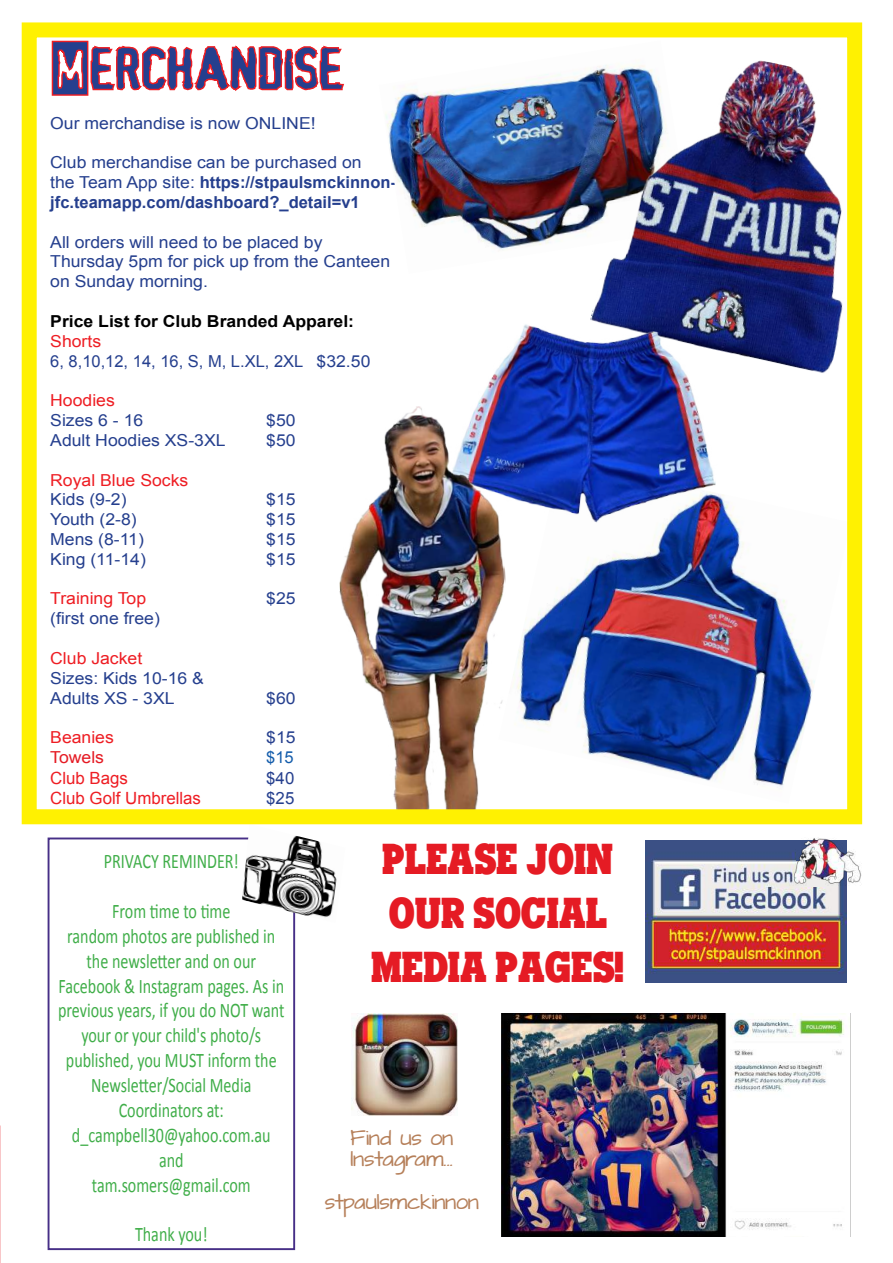
<style>
.page{position:relative;width:893px;height:1263px;background:#fff}
.page>*{position:absolute;margin:0;border:0;box-sizing:border-box;transform-origin:0 0}
.t1{font:56.25px "Alias";color:#253f8e;scale:1.07 1}
.t2{font:45px/54px "Manhandle Slab";color:#e51b24;text-align:center}
.t3{font:20.7px/24.9px "Calibri";color:#40ae49;text-align:center;scale:.77 1}
.t4{font:18px/21.6px "Architects Daughter";color:#b6805a}
.t5{font:16.8px "Arial";color:#ee1d23}
.t6{font:16.8px "Arial";color:#253f8e}
.t7{font:16.5px/19.8px "Arial";color:#253f8e;scale:1.07 1}
.t8{font:700 16.5px/19.8px "Arial";color:#253f8e}
.t9{font:16.5px "Arial";color:#ee1d23;scale:1.07 1}
.t10{font:16.5px "Arial";color:#253f8e}
.t11{font:700 16.5px "Arial";color:#000;scale:1.07 1}
.t12{font:16.5px "Arial";color:#e51a23;scale:1.07 1}
.t13{font:16.5px "Arial";color:#135cab}
.s1{font-weight:400}
</style>
<div class="page">
<svg style="left:51px;top:40px;width:293px;height:56px"></svg>
<img style="left:385px;top:72px;width:205px;height:178px">
<img style="left:517px;top:507px;width:298px;height:280px">
<div style="left:48px;top:837px;width:247px;height:413px;border:2px solid #472f87"></div>
<img style="left:242px;top:824px;width:103px;height:99px">
<img style="left:352px;top:1013px;width:106px;height:102px">
<img style="left:501px;top:1013px;width:349px;height:223px">
<img style="left:645px;top:841px;width:202px;height:142px">
<img style="left:773px;top:838px;width:89px;height:49px">
<img style="left:590px;top:36px;width:273px;height:339px">
<img style="left:478px;top:312px;width:253px;height:222px">
<img style="left:339px;top:402px;width:178px;height:406px">
<div style="left:22px;top:22px;width:840px;height:802px;border:15px solid #fff101"></div>
<h1 class="t1" style="left:50px;top:36px;width:276px">Merchandise</h1>
<p class="t7" style="left:50px;top:113px;width:250px">Our merchandise is now ONLINE!</p>
<p class="t8" style="left:50px;top:153px;width:347px"><span class="s1">Club merchandise can be purchased on<br>the Team App site:</span> https://stpaulsmckinnon&shy;jfc.teamapp.com/dashboard?_detail=v1</p>
<p class="t7" style="left:50px;top:232px;width:319px">All orders will need to be placed by<br>Thursday 5pm for pick up from the Canteen on Sunday morning.</p>
<p class="t11" style="left:50px;top:310px;width:285px">Price List for Club Branded Apparel:</p>
<p class="t9" style="left:50px;top:330px;width:49px">Shorts</p>
<p class="t10" style="left:50px;top:350px;width:322px">6, 8,10,12, 14, 16, S, M, L.XL, 2XL $32.50</p>
<p class="t9" style="left:50px;top:390px;width:62px">Hoodies</p>
<p class="t7" style="left:50px;top:411px;width:88px">Sizes 6 - 16</p>
<p class="t7" style="left:266px;top:411px;width:29px">$50</p>
<p class="t7" style="left:50px;top:430px;width:165px">Adult Hoodies XS-3XL</p>
<p class="t7" style="left:266px;top:430px;width:29px">$50</p>
<p class="t9" style="left:50px;top:469px;width:131px">Royal Blue Socks</p>
<p class="t7" style="left:50px;top:490px;width:73px">Kids (9-2)</p>
<p class="t7" style="left:266px;top:490px;width:29px">$15</p>
<p class="t7" style="left:50px;top:510px;width:82px">Youth (2-8)</p>
<p class="t7" style="left:266px;top:510px;width:29px">$15</p>
<p class="t7" style="left:50px;top:529px;width:89px">Mens (8-11)</p>
<p class="t7" style="left:266px;top:529px;width:29px">$15</p>
<p class="t7" style="left:50px;top:549px;width:91px">King (11-14)</p>
<p class="t7" style="left:266px;top:549px;width:29px">$15</p>
<p class="t9" style="left:50px;top:588px;width:91px">Training Top</p>
<p class="t7" style="left:266px;top:589px;width:29px">$25</p>
<p class="t7" style="left:50px;top:609px;width:104px">(first one free)</p>
<p class="t9" style="left:50px;top:647px;width:88px">Club Jacket</p>
<p class="t7" style="left:50px;top:668px;width:145px">Sizes: Kids 10-16 &amp;<br>Adults XS - 3XL</p>
<p class="t7" style="left:266px;top:688px;width:29px">$60</p>
<p class="t9" style="left:50px;top:726px;width:61px">Beanies</p>
<p class="t7" style="left:266px;top:727px;width:29px">$15</p>
<p class="t12" style="left:50px;top:747px;width:52px">Towels</p>
<p class="t13" style="left:266px;top:747px;width:29px">$15</p>
<p class="t5" style="left:50px;top:767px;width:79px">Club Bags</p>
<p class="t6" style="left:266px;top:767px;width:30px">$40</p>
<p class="t5" style="left:50px;top:787px;width:152px">Club Golf Umbrellas</p>
<p class="t6" style="left:266px;top:787px;width:30px">$25</p>
<p class="t3" style="left:104px;top:849px;width:177px">PRIVACY REMINDER!</p>
<p class="t3" style="left:58px;top:898px;width:296px">From time to time<br>random photos are published in the newsletter and on our<br>Facebook &amp; Instagram pages. As in previous years, if you do NOT want your or your child's photo/s published, you MUST inform the<br>Newsletter/Social Media<br>Coordinators at: d_campbell30@yahoo.com.au and<br>tam.somers@gmail.com</p>
<p class="t3" style="left:135px;top:1222px;width:96px">Thank you!</p>
<h2 class="t2" style="left:372px;top:832px;width:255px">PLEASE JOIN<br>OUR SOCIAL<br>MEDIA PAGES!</h2>
<p class="t4" style="left:350px;top:1128px;width:105px">Find us on<br>Instagram...</p>
<p class="t4" style="left:325px;top:1193px;width:156px">stpaulsmckinnon</p>
</div>
